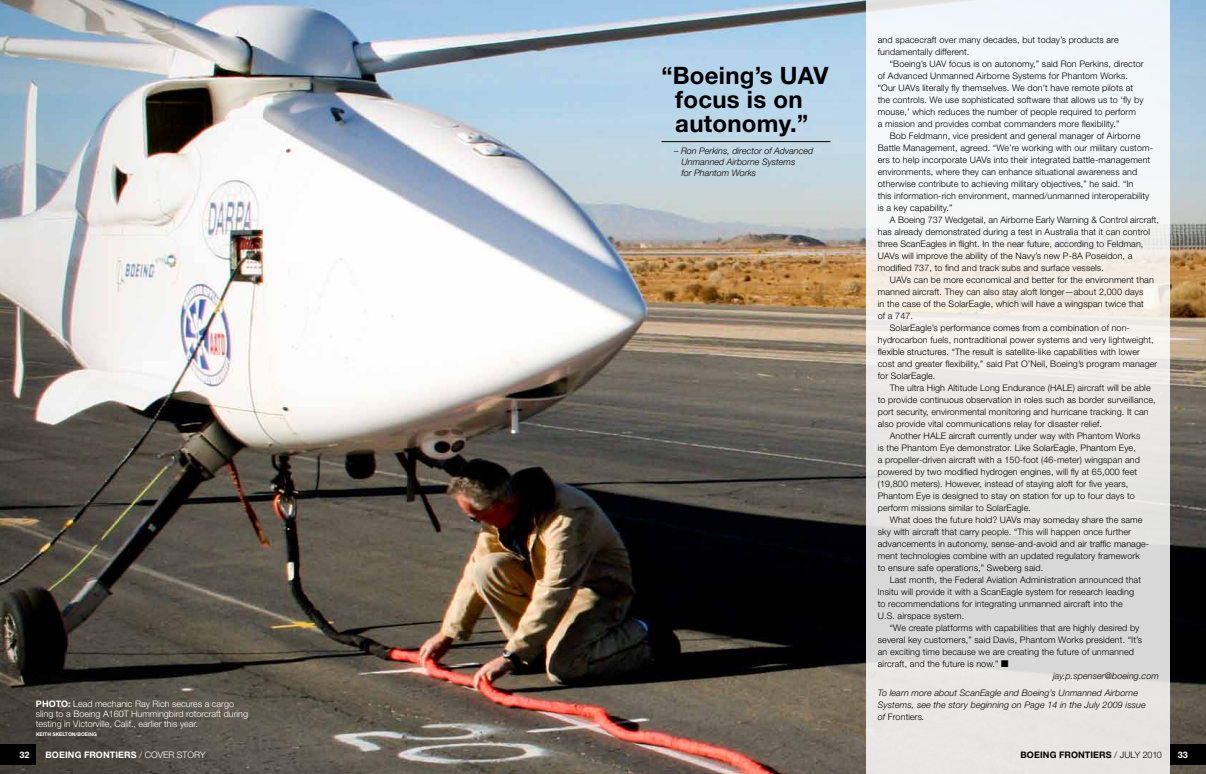
<style>
.page{position:relative;width:1206px;height:774px;background:#fff}
.page>*{position:absolute;margin:0;border:0;box-sizing:border-box;transform-origin:0 0}
.t1{font:700 24px/24px "Helvetica Neue";letter-spacing:.01em;color:#000;text-align:center}
.t2{font:300 9px/12px "Helvetica Neue";letter-spacing:.01em;color:#000}
.t3{font:italic 300 9px/12px "Helvetica Neue";letter-spacing:.01em;color:#000}
.t4{font:300 9px/10px "Helvetica Neue";color:#fff}
.t5{font:700 9px "Helvetica Neue";letter-spacing:.015em;color:#fff}
.t6{font:700 9px "Helvetica Neue";letter-spacing:.015em;color:#000}
.t7{font:700 5px "Helvetica Neue";color:#fff}
.s1{font-weight:700}
.s2{font-style:normal}
.s3{font-weight:300}
</style>
<div class="page">
<img style="left:0;top:0;width:1206px;height:774px">
<div style="left:867px;top:0;width:303px;height:774px;background:linear-gradient(to bottom,#f8fafb,#dddbd8)"></div>
<hr style="left:661px;top:141px;width:169px;height:1px;background:#000">
<div style="left:0;top:744px;width:36px;height:20px;background:#000"></div>
<div style="left:1170px;top:744px;width:36px;height:20px;background:#000"></div>
<p class="t4" style="left:36px;top:699px;width:214px"><span class="s1">PH OTO:</span> Lead mechanic Ray Rich secures a cargo sling to a Boeing A160T Hummingbird rotorcraft during testing in Victorville, Calif., earlier this year.</p>
<p class="t7" style="left:36px;top:731px;width:4px">keit</p>
<p class="t7" style="left:47px;top:731px;width:10px">h ske</p>
<p class="t7" style="left:63px;top:731px;width:7px">lton</p>
<p class="t7" style="left:76px;top:731px;width:23px">/BOEING</p>
<h1 class="t1" style="left:662px;top:63px;width:169px">“Boeing’s UAV focus is on autonomy.”</h1>
<p class="t3" style="left:682px;top:146px;width:133px;line-height:11px;text-indent:-8px">– Ron Perkins, director of Advanced<br>Unmanned Airborne Systems<br>for Phantom Works</p>
<p class="t2" style="left:878px;top:34px;width:242px">and spacecraft over many decades, but today’s products are fundamentally different.</p>
<p class="t2" style="left:878px;top:58px;width:267px;text-indent:12px">“Boeing’s UAV focus is on autonomy,” said Ron Perkins, director of Advanced Unmanned Airborne Systems for Phantom Works. “Our UAVs literally fly themselves. We don’t have remote pilots at the controls. We use sophisticated software that allows us to ‘fly by mouse,’ which reduces the number of people required to perform<br>a mission and provides combat commanders more flexibility.”</p>
<p class="t2" style="left:878px;top:130px;width:277px;text-indent:12px">Bob Feldmann, vice president and general manager of Airborne Battle Management, agreed. “We’re working with our military custom&shy;ers to help incorporate UAVs into their integrated battle-management environments, where they can enhance situational awareness and otherwise contribute to achieving military objectives,” he said. “In<br>this information-rich environment, manned/unmanned interoperability is a key capability.”</p>
<p class="t2" style="left:878px;top:214px;width:283px;text-indent:12px">A Boeing 737 Wedgetail, an Airborne Early Warning &amp; Control aircraft, has already demonstrated during a test in Australia that it can control three ScanEagles in flight. In the near future, according to Feldman, UAVs will improve the ability of the Navy’s new P-8A Poseidon, a modified 737, to find and track subs and surface vessels.</p>
<p class="t2" style="left:890px;top:274px;width:266px">UAVs can be more economical and better for the environment than</p>
<p class="t2" style="left:878px;top:286px;width:267px">manned aircraft. They can also stay aloft longer—about 2,000 days</p>
<p class="t2" style="left:878px;top:298px;width:267px">in the case of the SolarEagle, which will have a wingspan twice that</p>
<p class="t2" style="left:878px;top:310px;width:37px">of a 747.</p>
<p class="t2" style="left:890px;top:322px;width:242px">SolarEagle’s performance comes from a combination of non-</p>
<p class="t2" style="left:878px;top:334px;width:277px">hydrocarbon fuels, nontraditional power systems and very lightweight,</p>
<p class="t2" style="left:878px;top:346px;width:264px">flexible structures. “The result is satellite-like capabilities with lower</p>
<p class="t2" style="left:878px;top:358px;width:281px">cost and greater flexibility,’’ said Pat O’Neil, Boeing’s program manager</p>
<p class="t2" style="left:878px;top:370px;width:59px">for SolarEagle.</p>
<p class="t2" style="left:890px;top:382px;width:262px">The ultra High Altitude Long Endurance (HALE) aircraft will be able</p>
<p class="t2" style="left:878px;top:394px;width:279px">to provide continuous observation in roles such as border surveillance,</p>
<p class="t2" style="left:878px;top:406px;width:272px">port security, environmental monitoring and hurricane tracking. It can</p>
<p class="t2" style="left:878px;top:418px;width:226px">also provide vital communications relay for disaster relief.</p>
<p class="t2" style="left:890px;top:430px;width:252px">Another HALE aircraft currently under way with Phantom Works</p>
<p class="t2" style="left:878px;top:442px;width:260px">is the Phantom Eye demonstrator. Like SolarEagle, Phantom Eye,</p>
<p class="t2" style="left:878px;top:454px;width:264px">a propeller-driven aircraft with a 150-foot (46-meter) wingspan and</p>
<p class="t2" style="left:878px;top:466px;width:261px">powered by two modified hydrogen engines, will fly at 65,000 feet</p>
<p class="t2" style="left:878px;top:478px;width:252px">(19,800 meters). However, instead of staying aloft for five years,</p>
<p class="t2" style="left:878px;top:490px;width:259px">Phantom Eye is designed to stay on station for up to four days to</p>
<p class="t2" style="left:878px;top:502px;width:155px">perform missions similar to SolarEagle.</p>
<p class="t2" style="left:890px;top:514px;width:254px">What does the future hold? UAVs may someday share the same</p>
<p class="t2" style="left:878px;top:526px;width:255px">sky with aircraft that carry people. “This will happen once further</p>
<p class="t2" style="left:878px;top:538px;width:273px">advancements in autonomy, sense-and-avoid and air traffic manage-</p>
<p class="t2" style="left:878px;top:550px;width:264px">ment technologies combine with an updated regulatory framework</p>
<p class="t2" style="left:878px;top:562px;width:167px">to ensure safe operations,” Sweberg said.</p>
<p class="t2" style="left:890px;top:574px;width:253px">Last month, the Federal Aviation Administration announced that</p>
<p class="t2" style="left:878px;top:586px;width:258px">Insitu will provide it with a ScanEagle system for research leading</p>
<p class="t2" style="left:878px;top:598px;width:246px">to recommendations for integrating unmanned aircraft into the</p>
<p class="t2" style="left:878px;top:610px;width:88px">U.S. airspace system.</p>
<p class="t2" style="left:890px;top:622px;width:251px">“We create platforms with capabilities that are highly desired by</p>
<p class="t2" style="left:878px;top:634px;width:266px">several key customers,” said Davis, Phantom Works president. “It’s</p>
<p class="t2" style="left:878px;top:646px;width:258px">an exciting time because we are creating the future of unmanned</p>
<p class="t2" style="left:878px;top:658px;width:132px">aircraft, and the future is now.” ■</p>
<p class="t3" style="left:1053px;top:670px;width:107px">jay.p.spenser@boeing.com</p>
<p class="t3" style="left:878px;top:686px;width:269px">To learn more about ScanEagle and Boeing’s Unmanned Airborne<br>Systems, see the story beginning on Page 14 in the July 2009 issue of <span class="s2">Frontiers</span>.</p>
<p class="t5" style="left:20px;top:749px;width:12px">32</p>
<p class="t5" style="left:46px;top:749px;width:162px">BOEING FRONTIERS <span class="s3">/ COVER STORY</span></p>
<p class="t6" style="left:1021px;top:749px;width:143px">BOEING FRONTIERS <span class="s3">/ JULY 2010</span></p>
<p class="t5" style="left:1178px;top:749px;width:12px">33</p>
</div>
